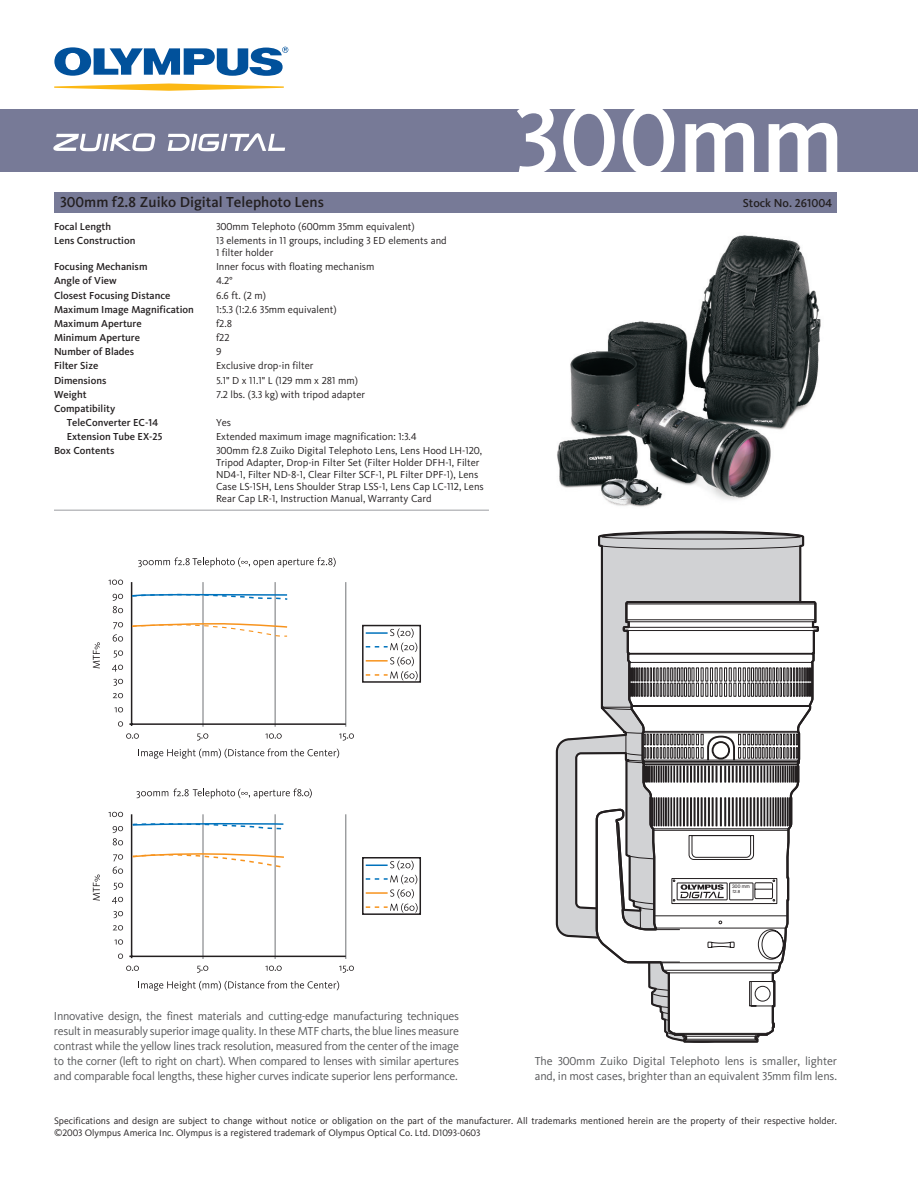
<style>
.page{position:relative;width:918px;height:1188px;background:#fff}
.page>*{position:absolute;margin:0;border:0;box-sizing:border-box;transform-origin:0 0}
.t1{font:102.9px "Kievit Medium New";color:#fff}
.t2{font:15px "Kievit Medium New";color:#231f20}
.t3{font:12px/15px "Kievit Regular New";letter-spacing:-.005em;color:#57585a;text-align:justify}
.t4{font:12px "Kievit Medium New";color:#231f20}
.t5{font:10.5px/12px "Kievit Regular New";color:#231f20}
.t6{font:10.5px/14.1px "Kievit Medium New";color:#231f20}
.t7{font:9.75px/11.7px "Kievit Regular New";color:#231f20}
.t8{font:4.95px "Helvetica";color:#231f20}
.t9{font:4.35px "Helvetica";color:#231f20}
</style>
<div class="page">
<img style="left:557px;top:235px;width:264px;height:272px">
<svg style="left:598px;top:531px;width:207px;height:69px;background:#c2c3c4"></svg>
<svg style="left:600px;top:600px;width:219px;height:103px"></svg>
<svg style="left:556px;top:667px;width:256px;height:376px"></svg>
<div style="left:54px;top:192px;width:783px;height:21px;background:#777a97"></div>
<hr style="left:54px;top:509px;width:435px;height:2px;background:#bcbdc0">
<hr style="left:202px;top:582px;width:2px;height:145px;background:#808285">
<hr style="left:275px;top:582px;width:1px;height:145px;background:#808285">
<hr style="left:345px;top:582px;width:1px;height:145px;background:#808285">
<svg style="left:109px;top:580px;width:14px;height:5px"></svg>
<svg style="left:113px;top:594px;width:10px;height:19px"></svg>
<svg style="left:113px;top:622px;width:10px;height:20px"></svg>
<svg style="left:114px;top:650px;width:9px;height:8px"></svg>
<svg style="left:112px;top:665px;width:11px;height:7px"></svg>
<svg style="left:113px;top:679px;width:10px;height:7px"></svg>
<svg style="left:113px;top:693px;width:10px;height:5px"></svg>
<svg style="left:115px;top:707px;width:8px;height:5px"></svg>
<svg style="left:118px;top:721px;width:5px;height:6px"></svg>
<svg style="left:126px;top:733px;width:13px;height:6px"></svg>
<svg style="left:197px;top:733px;width:11px;height:8px"></svg>
<svg style="left:265px;top:733px;width:17px;height:6px"></svg>
<svg style="left:339px;top:733px;width:15px;height:8px"></svg>
<hr style="left:131px;top:582px;width:1px;height:144px;background:#231f20">
<hr style="left:129px;top:723px;width:217px;height:2px;background:#231f20">
<svg style="left:93px;top:642px;width:7px;height:26px"></svg>
<svg style="left:138px;top:557px;width:198px;height:10px"></svg>
<svg style="left:136px;top:789px;width:176px;height:10px"></svg>
<svg style="left:138px;top:749px;width:201px;height:10px"></svg>
<div style="left:362px;top:625px;width:59px;height:58px;border:2px solid #231f20"></div>
<svg style="left:366px;top:628px;width:52px;height:52px"></svg>
<svg style="left:132px;top:592px;width:156px;height:9px"></svg>
<svg style="left:132px;top:623px;width:156px;height:14px"></svg>
<hr style="left:202px;top:814px;width:2px;height:145px;background:#808285">
<hr style="left:275px;top:814px;width:1px;height:145px;background:#808285">
<hr style="left:345px;top:814px;width:1px;height:145px;background:#808285">
<svg style="left:109px;top:812px;width:14px;height:5px"></svg>
<svg style="left:113px;top:826px;width:10px;height:19px"></svg>
<svg style="left:113px;top:854px;width:10px;height:20px"></svg>
<svg style="left:114px;top:883px;width:9px;height:7px"></svg>
<svg style="left:112px;top:897px;width:11px;height:7px"></svg>
<svg style="left:113px;top:911px;width:10px;height:7px"></svg>
<svg style="left:113px;top:925px;width:10px;height:5px"></svg>
<svg style="left:115px;top:939px;width:8px;height:6px"></svg>
<svg style="left:118px;top:954px;width:5px;height:5px"></svg>
<svg style="left:126px;top:966px;width:13px;height:5px"></svg>
<svg style="left:197px;top:966px;width:11px;height:7px"></svg>
<svg style="left:265px;top:966px;width:17px;height:5px"></svg>
<svg style="left:339px;top:966px;width:15px;height:7px"></svg>
<hr style="left:131px;top:814px;width:1px;height:144px;background:#231f20">
<hr style="left:129px;top:956px;width:217px;height:1px;background:#231f20">
<svg style="left:93px;top:875px;width:7px;height:26px"></svg>
<svg style="left:138px;top:981px;width:201px;height:10px"></svg>
<div style="left:362px;top:857px;width:59px;height:58px;border:2px solid #231f20"></div>
<svg style="left:366px;top:861px;width:52px;height:52px"></svg>
<svg style="left:132px;top:849px;width:152px;height:20px"></svg>
<svg style="left:132px;top:821px;width:152px;height:9px"></svg>
<div style="left:0;top:109px;width:918px;height:62px;background:#777a97"></div>
<svg style="left:54px;top:47px;width:234px;height:29px"></svg>
<svg style="left:54px;top:83px;width:230px;height:8px"></svg>
<svg style="left:168px;top:133px;width:117px;height:18px"></svg>
<svg style="left:53px;top:133px;width:102px;height:18px"></svg>
<h1 class="t1" style="left:514px;top:101px;width:332px">300mm</h1>
<h2 class="t2" style="left:60px;top:197px;width:265px">300mm f2.8 Zuiko Digital Telephoto Lens</h2>
<p class="t4" style="left:743px;top:199px;width:91px">Stock No. 261004</p>
<p class="t6" style="left:54px;top:220px;width:59px">Focal Length</p>
<p class="t5" style="left:216px;top:221px;width:200px">300mm Telephoto (600mm 35mm equivalent)</p>
<p class="t6" style="left:54px;top:235px;width:83px">Lens Construction</p>
<p class="t5" style="left:216px;top:236px;width:232px">13 elements in 11 groups, including 3 ED elements and<br>1 filter holder</p>
<p class="t6" style="left:54px;top:261px;width:95px">Focusing Mechanism</p>
<p class="t5" style="left:216px;top:262px;width:160px">Inner focus with floating mechanism</p>
<p class="t6" style="left:54px;top:275px;width:64px">Angle of View</p>
<p class="t5" style="left:216px;top:276px;width:18px">4.2°</p>
<p class="t6" style="left:54px;top:289px;width:118px">Closest Focusing Distance</p>
<p class="t5" style="left:216px;top:290px;width:51px">6.6 ft. (2 m)</p>
<p class="t6" style="left:54px;top:303px;width:141px">Maximum Image Magnification</p>
<p class="t5" style="left:216px;top:304px;width:122px">1:5.3 (1:2.6 35mm equivalent)</p>
<p class="t6" style="left:54px;top:317px;width:89px">Maximum Aperture</p>
<p class="t5" style="left:216px;top:318px;width:18px">f2.8</p>
<p class="t6" style="left:54px;top:332px;width:88px">Minimum Aperture</p>
<p class="t5" style="left:216px;top:333px;width:15px">f22</p>
<p class="t6" style="left:54px;top:346px;width:82px">Number of Blades</p>
<p class="t5" style="left:216px;top:347px;width:7px">9</p>
<p class="t6" style="left:54px;top:360px;width:46px">Filter Size</p>
<p class="t5" style="left:216px;top:361px;width:99px">Exclusive drop-in filter</p>
<p class="t6" style="left:54px;top:374px;width:54px">Dimensions</p>
<p class="t5" style="left:216px;top:375px;width:144px">5.1" D x 11.1" L (129 mm x 281 mm)</p>
<p class="t6" style="left:54px;top:388px;width:34px">Weight</p>
<p class="t5" style="left:216px;top:389px;width:151px">7.2 lbs. (3.3 kg) with tripod adapter</p>
<p class="t6" style="left:67px;top:402px;width:93px;text-indent:-13px">Compatibility<br>TeleConverter EC-14</p>
<p class="t5" style="left:216px;top:418px;width:17px">Yes</p>
<p class="t6" style="left:67px;top:431px;width:97px">Extension Tube EX-25</p>
<p class="t5" style="left:216px;top:432px;width:202px">Extended maximum image magnification: 1:3.4</p>
<p class="t6" style="left:54px;top:445px;width:62px">Box Contents</p>
<p class="t5" style="left:216px;top:446px;width:269px">300mm f2.8 Zuiko Digital Telephoto Lens, Lens Hood LH-120, Tripod Adapter, Drop-in Filter Set (Filter Holder DFH-1, Filter ND4-1, Filter ND-8-1, Clear Filter SCF-1, PL Filter DPF-1), Lens Case LS-1SH, Lens Shoulder Strap LSS-1, Lens Cap LC-112, Lens Rear Cap LR-1, Instruction Manual, Warranty Card</p>
<p class="t3" style="left:54px;top:1009px;width:406px">Innovative design, the finest materials and cutting-edge manufacturing techniques result in measurably superior image quality. In these MTF charts, the blue lines measure contrast while the yellow lines track resolution, measured from the center of the image to the corner (left to right on chart). When compared to lenses with similar apertures and comparable focal lengths, these higher curves indicate superior lens performance.</p>
<p class="t8" style="left:732px;top:884px;width:19px">300 mm</p>
<p class="t9" style="left:733px;top:890px;width:9px">f2.8</p>
<p class="t3" style="left:535px;top:1054px;width:304px">The 300mm Zuiko Digital Telephoto lens is smaller, lighter and, in most cases, brighter than an equivalent 35mm film lens.</p>
<p class="t7" style="left:54px;top:1116px;width:784px">Specifications and design are subject to change without notice or obligation on the part of the manufacturer. All trademarks mentioned herein are the property of their respective holder. ©2003 Olympus America Inc. Olympus is a registered trademark of Olympus Optical Co. Ltd. D1093-0603</p>
</div>
